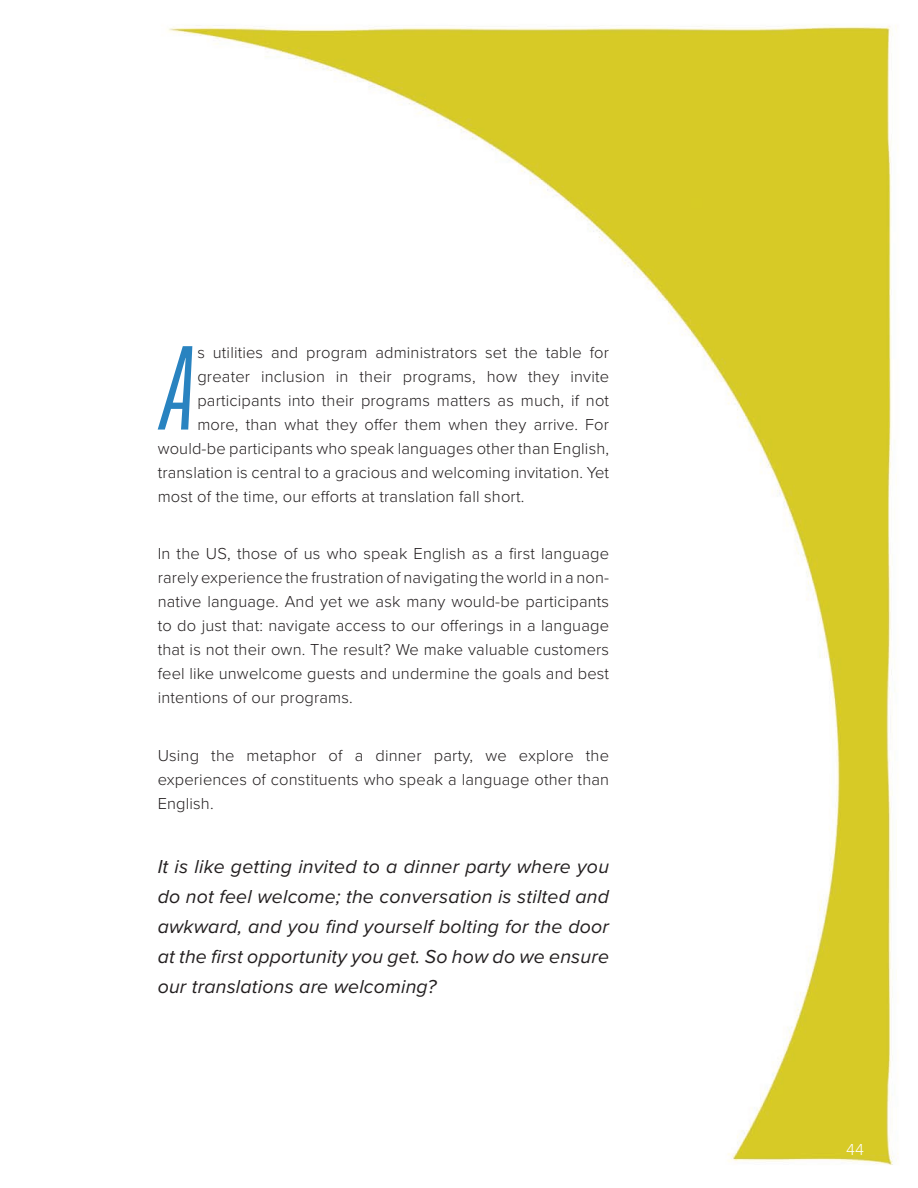
<style>
.page{position:relative;width:918px;height:1188px;background:#fff}
.page>*{position:absolute;margin:0;border:0;box-sizing:border-box;transform-origin:0 0}
.t1{font:italic 120.9px "Kaneda Gothic";color:#2983c0}
.t2{font:italic 19.5px/30px "Proxima Nova";letter-spacing:.01em;color:#231f20;text-align:justify}
.t3{font:300 16.5px/24px "Proxima Nova";letter-spacing:.01em;color:#231f20;text-align:justify}
.t4{font:300 16.5px "Proxima Nova";color:#fff}
</style>
<div class="page">
<img style="left:168px;top:25px;width:730px;height:1140px">
<p class="t1" style="left:161px;top:321px;width:36px">A</p>
<p class="t3" style="left:197px;top:339px;width:413px">s utilities and program administrators set the table for</p>
<p class="t3" style="left:197px;top:363px;width:413px">greater inclusion in their programs, how they invite</p>
<p class="t3" style="left:197px;top:387px;width:413px">participants into their programs matters as much, if not</p>
<p class="t3" style="left:197px;top:411px;width:413px">more, than what they offer them when they arrive. For</p>
<p class="t3" style="left:158px;top:435px;width:453px">would-be participants who speak languages other than English,</p>
<p class="t3" style="left:158px;top:459px;width:453px">translation is central to a gracious and welcoming invitation. Yet</p>
<p class="t3" style="left:158px;top:483px;width:368px">most of the time, our efforts at translation fall short.</p>
<p class="t3" style="left:158px;top:541px;width:453px">In the US, those of us who speak English as a first language rarely experience the frustration of navigating the world in a non&shy;native language. And yet we ask many would-be participants to do just that: navigate access to our offerings in a language that is not their own. The result? We make valuable customers feel like unwelcome guests and undermine the goals and best intentions of our programs.</p>
<p class="t3" style="left:158px;top:743px;width:453px">Using the metaphor of a dinner party, we explore the experiences of constituents who speak a language other than English.</p>
<p class="t2" style="left:158px;top:850px;width:453px">It is like getting invited to a dinner party where you do not feel welcome; the conversation is stilted and awkward, and you find yourself bolting for the door at the first opportunity you get. So how do we ensure our translations are welcoming?</p>
<p class="t4" style="left:846px;top:1137px;width:19px">44</p>
</div>
